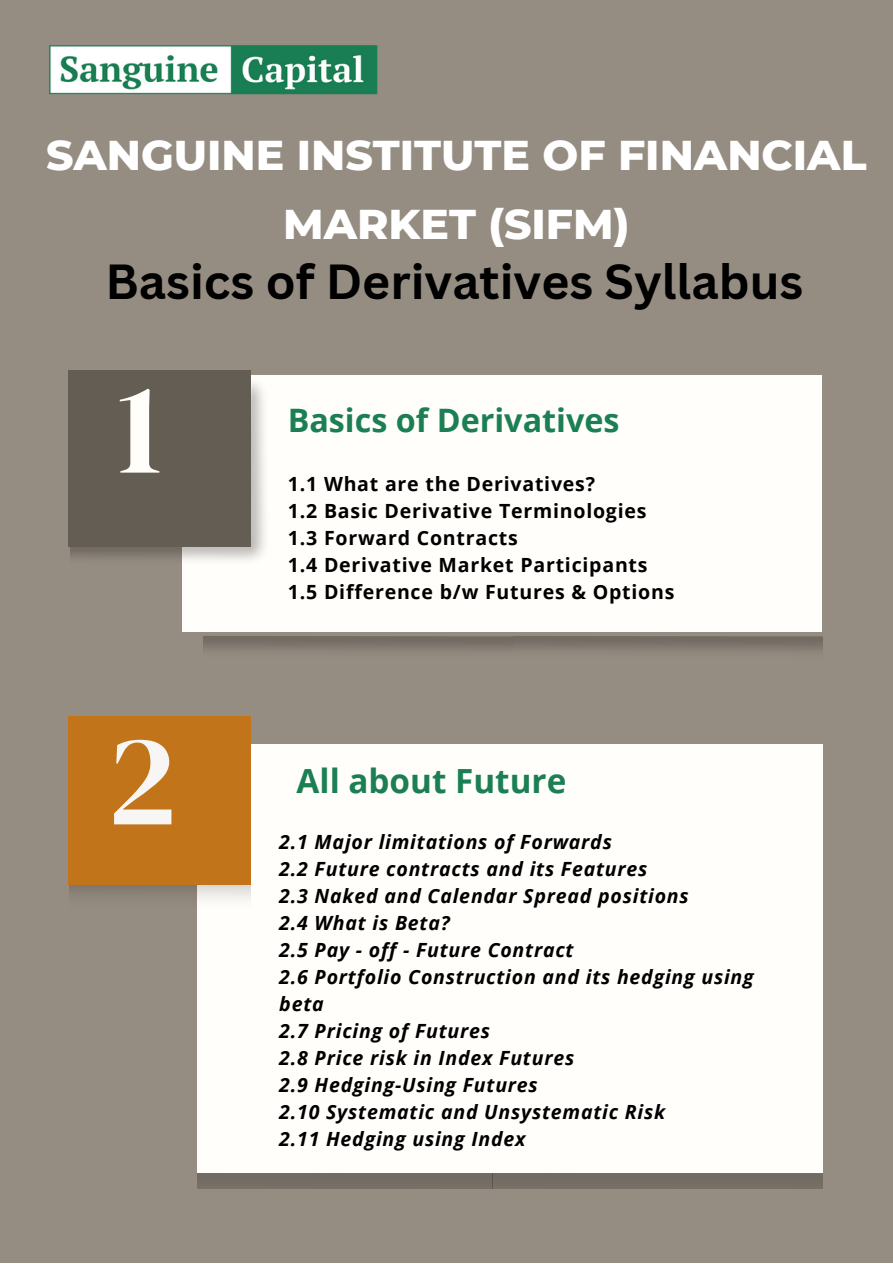
<style>
.page{position:relative;width:893px;height:1264px;background:#fff}
.page>*{position:absolute;margin:0;border:0;box-sizing:border-box;transform-origin:0 0}
.t1{font:130.35px "DM Serif Display";color:#fffefa}
.t2{font:130.35px "DM Serif Display";color:#f8f5f5}
.t3{font:700 48px "Canva Sans";color:#000}
.t4{font:800 42.45px/69.8px "Montserrat";color:#fff;text-align:center}
.t5{font:700 33.3px "Open Sans";color:#1c7f54}
.t6{font:700 32.25px "Open Sans";color:#1c7f54}
.t7{font:italic 700 19.5px/27px "Open Sans";letter-spacing:.04em;color:#000}
.t8{font:700 19.5px "Open Sans";letter-spacing:.04em;color:#000}
</style>
<div class="page">
<div style="left:0;top:0;width:892px;height:1262px;background:#968d82"></div>
<img style="left:251px;top:631px;width:571px;height:20px">
<div style="left:198px;top:1172px;width:624px;height:16px;background:#736c64"></div>
<div style="left:183px;top:375px;width:639px;height:256px;background:#fffefa"></div>
<div style="left:197px;top:743px;width:625px;height:429px;background:#fffefa"></div>
<img style="left:70px;top:382px;width:195px;height:184px">
<img style="left:70px;top:631px;width:181px;height:268px">
<div style="left:68px;top:370px;width:183px;height:177px;background:#645d54"></div>
<div style="left:68px;top:716px;width:183px;height:169px;background:#c17419"></div>
<img style="left:49px;top:45px;width:329px;height:50px">
<p class="t4" style="left:46px;top:120px;width:822px">SANGUINE INSTITUTE OF FINANCIAL<br>MARKET (SIFM)</p>
<p class="t3" style="left:105px;top:248px;width:699px">Basics of Derivatives Syllabus</p>
<p class="t1" style="left:117px;top:337px;width:47px">1</p>
<p class="t2" style="left:107px;top:689px;width:71px">2</p>
<p class="t6" style="left:288px;top:397px;width:333px">Basics of Derivatives</p>
<p class="t8" style="left:288px;top:470px;width:308px">1.1 What are the Derivatives?</p>
<p class="t8" style="left:288px;top:497px;width:360px">1.2 Basic Derivative Terminologies</p>
<p class="t8" style="left:288px;top:524px;width:231px">1.3 Forward Contracts</p>
<p class="t8" style="left:288px;top:551px;width:361px">1.4 Derivative Market Participants</p>
<p class="t8" style="left:288px;top:578px;width:388px">1.5 Difference b/w Futures &amp; Options</p>
<p class="t5" style="left:296px;top:757px;width:271px">All about Future</p>
<p class="t7" style="left:279px;top:827px;width:334px">2.1 Major limitations of Forwards</p>
<p class="t7" style="left:279px;top:854px;width:369px">2.2 Future contracts and its Features</p>
<p class="t7" style="left:279px;top:881px;width:411px">2.3 Naked and Calendar Spread positions</p>
<p class="t7" style="left:279px;top:908px;width:172px">2.4 What is Beta?</p>
<p class="t7" style="left:279px;top:935px;width:296px">2.5 Pay - off - Future Contract</p>
<p class="t7" style="left:279px;top:962px;width:476px">2.6 Portfolio Construction and its hedging using beta</p>
<p class="t7" style="left:279px;top:1016px;width:212px">2.7 Pricing of Futures</p>
<p class="t7" style="left:279px;top:1043px;width:296px">2.8 Price risk in Index Futures</p>
<p class="t7" style="left:279px;top:1070px;width:260px">2.9 Hedging-Using Futures</p>
<p class="t7" style="left:279px;top:1097px;width:387px">2.10 Systematic and Unsystematic Risk</p>
<p class="t7" style="left:279px;top:1124px;width:248px">2.11 Hedging using Index</p>
</div>
